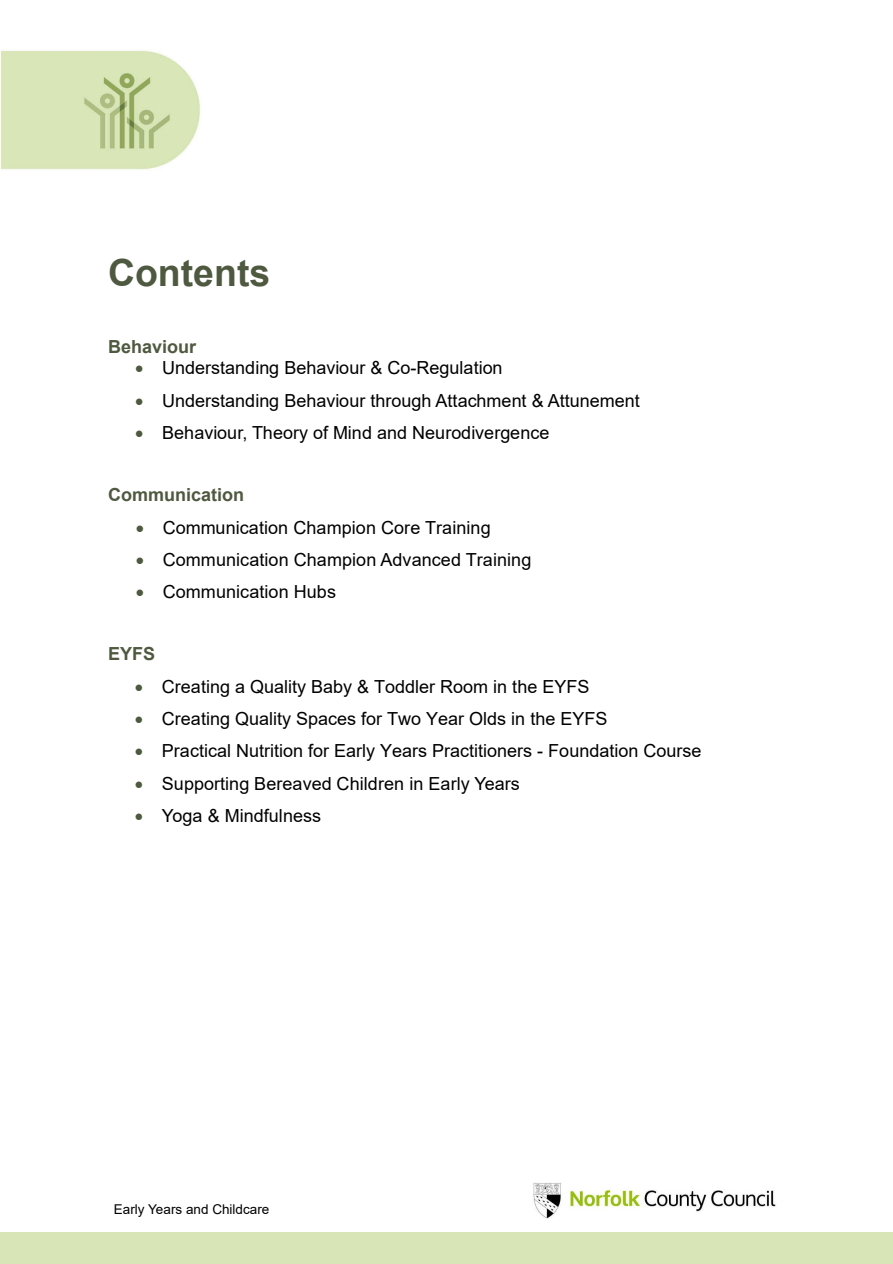
<style>
.page{position:relative;width:893px;height:1264px;background:#fff}
.page>*{position:absolute;margin:0;border:0;box-sizing:border-box;transform-origin:0 0}
.t1{font:700 37.5px "Arial";color:#4e5940}
.t2{font:18px "Arial";color:#000}
.t3{font:700 18px "Arial";color:#4e5940}
.t4{font:13.5px "Arial";color:#000}
.s1{color:#4e5940}
</style>
<div class="page">
<div style="left:0;top:1231px;width:892px;height:32px;background:#d8e5b7"></div>
<img style="left:2px;top:50px;width:198px;height:120px">
<img style="left:533px;top:1183px;width:243px;height:35px">
<p class="t1" style="left:108px;top:246px;width:164px">Contents</p>
<p class="t3" style="left:108px;top:333px;width:90px">Behaviour</p>
<p class="t2" style="left:135px;top:355px;width:369px"><span class="s1">•</span> Understanding Behaviour &amp; Co-Regulation</p>
<p class="t2" style="left:135px;top:388px;width:506px"><span class="s1">•</span> Understanding Behaviour through Attachment &amp; Attunement</p>
<p class="t2" style="left:135px;top:420px;width:416px"><span class="s1">•</span> Behaviour, Theory of Mind and Neurodivergence</p>
<p class="t3" style="left:108px;top:482px;width:138px">Communication</p>
<p class="t2" style="left:136px;top:515px;width:356px"><span class="s1">•</span> Communication Champion Core Training</p>
<p class="t2" style="left:136px;top:547px;width:397px"><span class="s1">•</span> Communication Champion Advanced Training</p>
<p class="t2" style="left:136px;top:579px;width:202px"><span class="s1">•</span> Communication Hubs</p>
<p class="t3" style="left:108px;top:641px;width:49px">EYFS</p>
<p class="t2" style="left:135px;top:673px;width:456px"><span class="s1">•</span> Creating a Quality Baby &amp; Toddler Room in the EYFS</p>
<p class="t2" style="left:135px;top:706px;width:474px"><span class="s1">•</span> Creating Quality Spaces for Two Year Olds in the EYFS</p>
<p class="t2" style="left:135px;top:738px;width:568px"><span class="s1">•</span> Practical Nutrition for Early Years Practitioners - Foundation Course</p>
<p class="t2" style="left:135px;top:771px;width:386px"><span class="s1">•</span> Supporting Bereaved Children in Early Years</p>
<p class="t2" style="left:135px;top:803px;width:188px"><span class="s1">•</span> Yoga &amp; Mindfulness</p>
<p class="t4" style="left:114px;top:1199px;width:157px">Early Years and Childcare</p>
</div>
